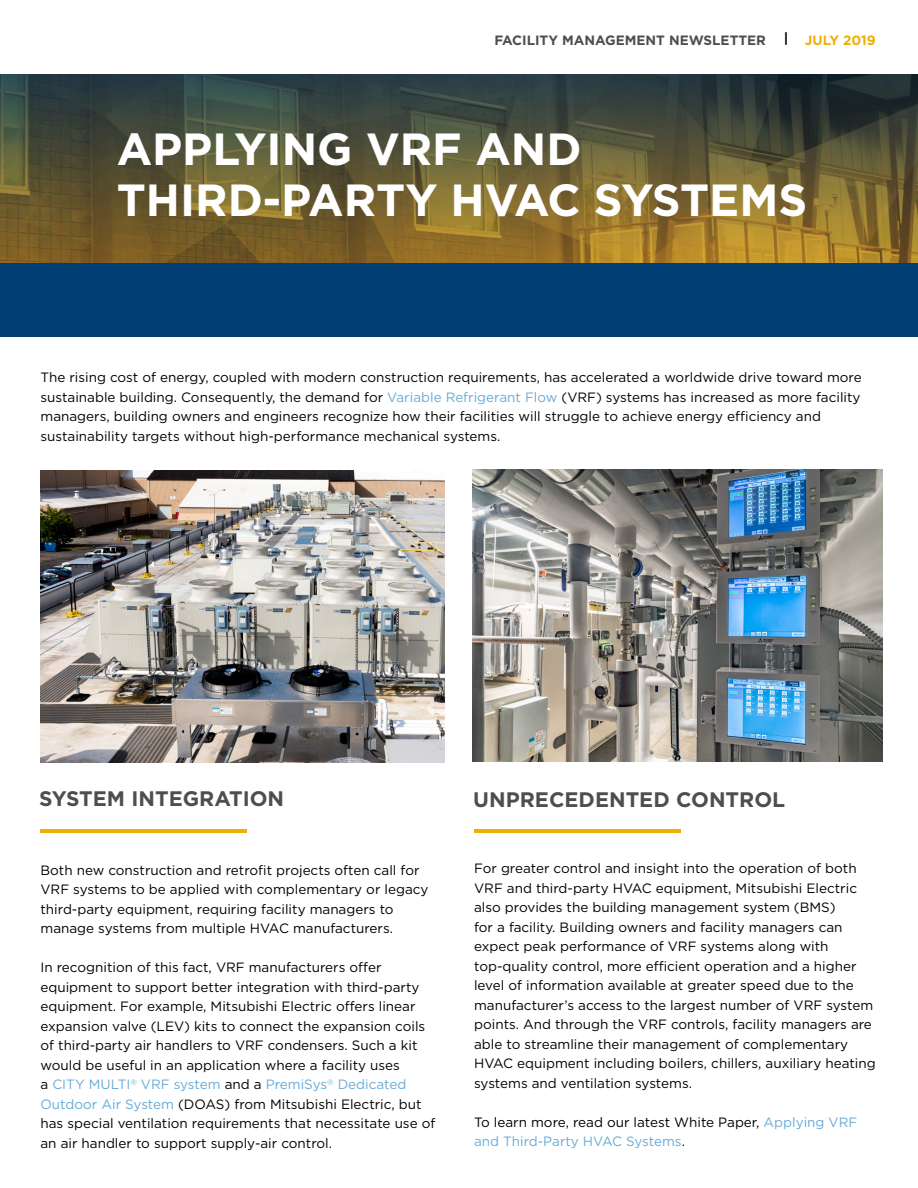
<style>
.page{position:relative;width:918px;height:1188px;background:#fff}
.page>*{position:absolute;margin:0;border:0;box-sizing:border-box;transform-origin:0 0}
.t1{font:700 45px/51px "Gotham HTF";color:#fff}
.t2{font:700 21px "Gotham HTF";color:#4e4e4e}
.t3{font:13.5px/19.5px "Gotham HTF";color:#000}
.t4{font:700 13.5px "Gotham HTF";color:#4e4e4e}
.t5{font:700 13.5px "Gotham HTF";color:#f1ae04}
.s1{color:#000}
.s2{color:#68abd6}
</style>
<div class="page">
<div style="left:0;top:263px;width:918px;height:73px;background:#003e73"></div>
<img style="left:0;top:74px;width:918px;height:188px">
<img style="left:41px;top:471px;width:403px;height:291px">
<img style="left:472px;top:470px;width:411px;height:291px">
<hr style="left:40px;top:829px;width:207px;height:3px;background:#f1ae04">
<hr style="left:474px;top:829px;width:207px;height:4px;background:#f1ae04">
<p class="t4" style="left:494px;top:32px;width:273px">FACILITY MANAGEMENT NEWSLETTER</p>
<p class="t5" style="left:784px;top:32px;width:94px"><span class="s1">|</span> JULY 2019</p>
<h1 class="t1" style="left:117px;top:123px;width:692px">APPLYING VRF AND<br>THIRD-PARTY HVAC SYSTEMS</h1>
<p class="t3" style="left:40px;top:368px;width:823px">The rising cost of energy, coupled with modern construction requirements, has accelerated a worldwide drive toward more sustainable building. Consequently, the demand for <span class="s2">Variable Refrigerant Flow</span> (VRF) systems has increased as more facility managers, building owners and engineers recognize how their facilities will struggle to achieve energy efficiency and sustainability targets without high-performance mechanical systems.</p>
<h2 class="t2" style="left:39px;top:787px;width:247px">SYSTEM INTEGRATION</h2>
<h2 class="t2" style="left:473px;top:787px;width:313px">UNPRECEDENTED CONTROL</h2>
<p class="t3" style="left:40px;top:860px;width:389px">Both new construction and retrofit projects often call for VRF systems to be applied with complementary or legacy third-party equipment, requiring facility managers to manage systems from multiple HVAC manufacturers.</p>
<p class="t3" style="left:40px;top:958px;width:396px">In recognition of this fact, VRF manufacturers offer equipment to support better integration with third-party equipment. For example, Mitsubishi Electric offers linear expansion valve (LEV) kits to connect the expansion coils of third-party air handlers to VRF condensers. Such a kit would be useful in an application where a facility uses<br>a <span class="s2">CITY MULTI</span><sup>®</sup> <span class="s2">VRF system</span> and a <span class="s2">PremiSys</span><sup>®</sup> <span class="s2">Dedicated Outdoor Air System</span> (DOAS) from Mitsubishi Electric, but has special ventilation requirements that necessitate use of an air handler to support supply-air control.</p>
<p class="t3" style="left:474px;top:858px;width:403px">For greater control and insight into the operation of both VRF and third-party HVAC equipment, Mitsubishi Electric also provides the building management system (BMS)<br>for a facility. Building owners and facility managers can expect peak performance of VRF systems along with top-quality control, more efficient operation and a higher level of information available at greater speed due to the manufacturer’s access to the largest number of VRF system points. And through the VRF controls, facility managers are able to streamline their management of complementary HVAC equipment including boilers, chillers, auxiliary heating systems and ventilation systems.</p>
<p class="t3" style="left:474px;top:1112px;width:385px">To learn more, read our latest White Paper, <span class="s2">Applying VRF and Third-Party HVAC Systems</span>.</p>
</div>
